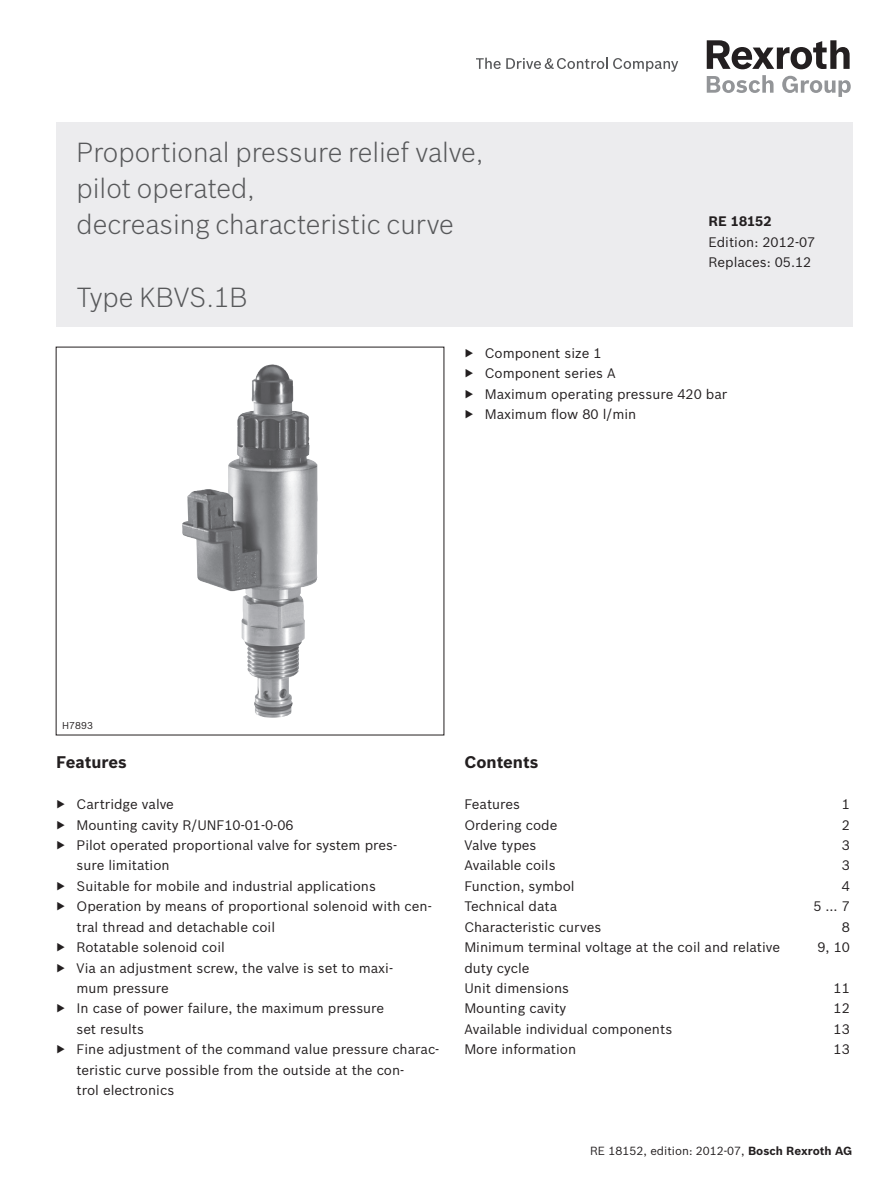
<style>
.page{position:relative;width:893px;height:1191px;background:#fff}
.page>*{position:absolute;margin:0;border:0;box-sizing:border-box;transform-origin:0 0}
.t1{font:300 27px/35.7px "Bosch Sans";color:#57585a}
.t2{font:700 16.5px "Bosch Sans";color:#231f20}
.t3{font:13.5px/20.4px "Bosch Sans";color:#231f20}
.t4{font:700 13.5px "Bosch Sans";color:#231f20}
.t5{font:11.55px "Bosch Sans";color:#231f20}
.t6{font:9.75px "Bosch Sans";letter-spacing:.01em;color:#231f20}
.s1{font-weight:700}
</style>
<div class="page">
<div style="left:56px;top:122px;width:796px;height:205px;background:#ececee"></div>
<svg style="left:476px;top:58px;width:202px;height:14px"></svg>
<svg style="left:707px;top:75px;width:66px;height:18px"></svg>
<svg style="left:782px;top:76px;width:69px;height:21px"></svg>
<svg style="left:707px;top:41px;width:143px;height:28px"></svg>
<img style="left:254px;top:402px;width:64px;height:315px">
<h1 class="t1" style="left:77px;top:137px;width:408px">Proportional pressure relief valve, pilot operated,<br>decreasing characteristic curve</h1>
<h1 class="t1" style="left:77px;top:281px;width:172px">Type KBVS.1B</h1>
<p class="t4" style="left:708px;top:216px;width:65px">RE 18152</p>
<p class="t3" style="left:708px;top:233px;width:108px">Edition: 2012-07<br>Replaces: 05.12</p>
<p class="t3" style="left:464px;top:344px;width:264px">▶ Component size 1<br>▶ Component series A<br>▶ Maximum operating pressure 420 bar ▶ Maximum flow 80 l/min</p>
<p class="t6" style="left:62px;top:722px;width:32px">H7893</p>
<p class="t2" style="left:56px;top:756px;width:72px">Features</p>
<p class="t3" style="left:56px;top:795px;width:119px">▶ Cartridge valve</p>
<p class="t3" style="left:56px;top:816px;width:239px">▶ Mounting cavity R/UNF10-01-0-06</p>
<p class="t3" style="left:56px;top:836px;width:342px">▶ Pilot operated proportional valve for system pres-</p>
<p class="t3" style="left:77px;top:856px;width:95px">sure limitation</p>
<p class="t3" style="left:56px;top:877px;width:321px">▶ Suitable for mobile and industrial applications</p>
<p class="t3" style="left:56px;top:897px;width:377px">▶ Operation by means of proportional solenoid with cen-</p>
<p class="t3" style="left:77px;top:918px;width:200px">tral thread and detachable coil</p>
<p class="t3" style="left:56px;top:938px;width:170px">▶ Rotatable solenoid coil</p>
<p class="t3" style="left:56px;top:958px;width:338px">▶ Via an adjustment screw, the valve is set to maxi-</p>
<p class="t3" style="left:77px;top:979px;width:94px">mum pressure</p>
<p class="t3" style="left:56px;top:999px;width:330px">▶ In case of power failure, the maximum pressure</p>
<p class="t3" style="left:77px;top:1020px;width:69px">set results</p>
<p class="t3" style="left:56px;top:1040px;width:385px">▶ Fine adjustment of the command value pressure charac-</p>
<p class="t3" style="left:77px;top:1060px;width:329px">teristic curve possible from the outside at the con-</p>
<p class="t3" style="left:77px;top:1081px;width:99px">trol electronics</p>
<p class="t2" style="left:464px;top:756px;width:76px">Contents</p>
<p class="t3" style="left:464px;top:795px;width:57px">Features</p>
<p class="t3" style="left:842px;top:795px;width:10px">1</p>
<p class="t3" style="left:464px;top:816px;width:95px">Ordering code</p>
<p class="t3" style="left:842px;top:816px;width:10px">2</p>
<p class="t3" style="left:464px;top:836px;width:74px">Valve types</p>
<p class="t3" style="left:842px;top:836px;width:10px">3</p>
<p class="t3" style="left:464px;top:856px;width:93px">Available coils</p>
<p class="t3" style="left:842px;top:856px;width:10px">3</p>
<p class="t3" style="left:464px;top:877px;width:112px">Function, symbol</p>
<p class="t3" style="left:842px;top:877px;width:10px">4</p>
<p class="t3" style="left:464px;top:897px;width:94px">Technical data</p>
<p class="t3" style="left:813px;top:897px;width:38px">5 ... 7</p>
<p class="t3" style="left:464px;top:918px;width:138px">Characteristic curves</p>
<p class="t3" style="left:842px;top:918px;width:10px">8</p>
<p class="t3" style="left:464px;top:938px;width:317px">Minimum terminal voltage at the coil and relative</p>
<p class="t3" style="left:817px;top:938px;width:34px">9, 10</p>
<p class="t3" style="left:464px;top:958px;width:106px">duty cycle<br>Unit dimensions</p>
<p class="t3" style="left:834px;top:979px;width:18px">11</p>
<p class="t3" style="left:464px;top:999px;width:103px">Mounting cavity</p>
<p class="t3" style="left:834px;top:999px;width:18px">12</p>
<p class="t3" style="left:464px;top:1020px;width:209px">Available individual components</p>
<p class="t3" style="left:834px;top:1020px;width:18px">13</p>
<p class="t3" style="left:464px;top:1040px;width:113px">More information</p>
<p class="t3" style="left:834px;top:1040px;width:18px">13</p>
<p class="t5" style="left:590px;top:1146px;width:263px">RE 18152, edition: 2012-07, <span class="s1">Bosch Rexroth AG</span></p>
</div>
